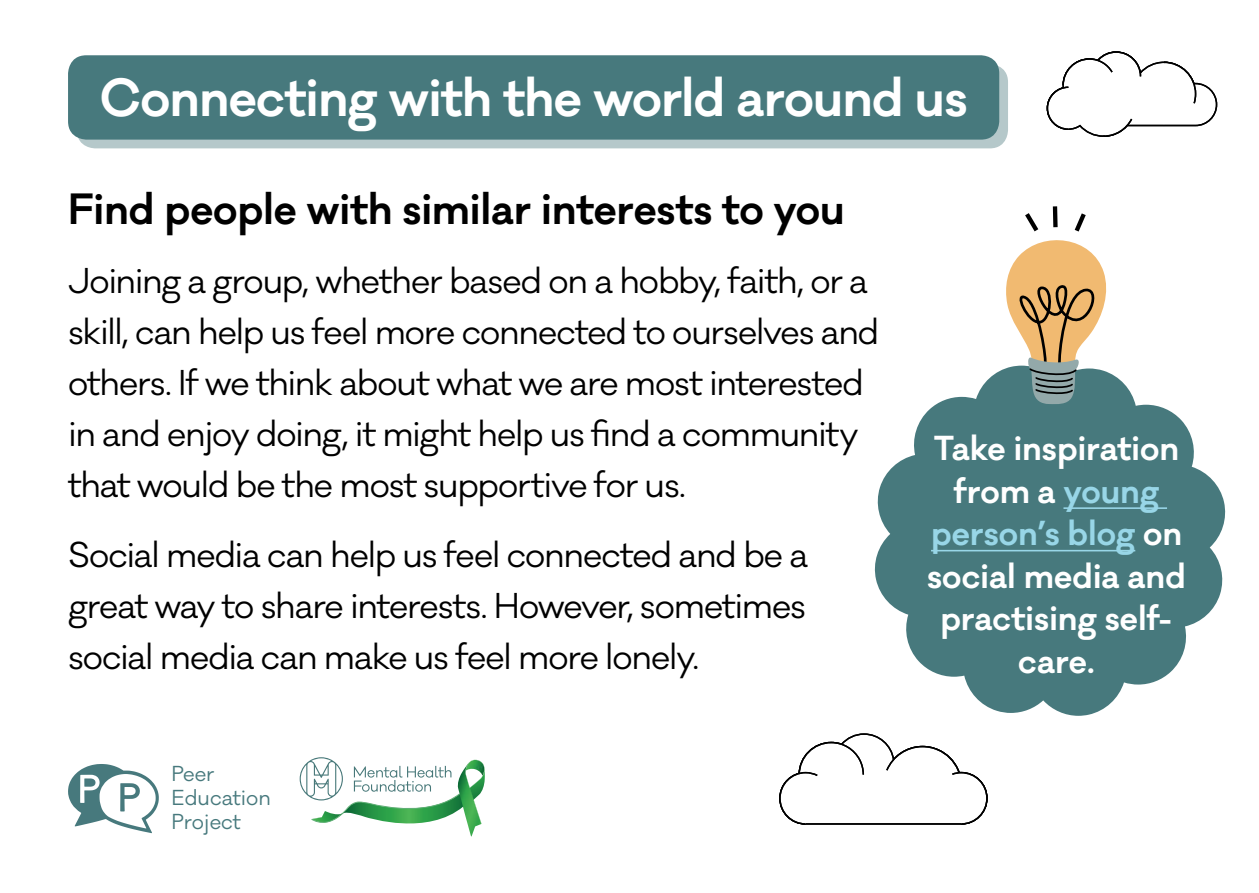
<style>
.page{position:relative;width:1259px;height:893px;background:#fff}
.page>*{position:absolute;margin:0;border:0;box-sizing:border-box;transform-origin:0 0}
.t1{font:600 49.2px "Galano Classic";letter-spacing:-.015em;color:#fff}
.t2{font:600 40.2px "Galano Classic";letter-spacing:-.005em;color:#000}
.t3{font:33px/51px "Galano Classic";letter-spacing:-.035em;color:#000}
.t4{font:600 31.8px/42.6px "Galano Classic";color:#fff;text-align:center}
.t5{font:19.8px/24px "Galano Classic";color:#47797d}
.s1{color:#98d6e7}
</style>
<div class="page">
<svg style="left:300px;top:757px;width:185px;height:67px"></svg>
<img style="left:457px;top:762px;width:24px;height:75px">
<svg style="left:68px;top:764px;width:91px;height:69px"></svg>
<div style="left:77px;top:64px;width:931px;height:84px;background:#b5c8ca;border-radius:18px"></div>
<div style="left:68px;top:55px;width:931px;height:85px;background:#47797d;border-radius:18px"></div>
<svg style="left:874px;top:369px;width:352px;height:347px;fill:#47797d"></svg>
<hr style="left:1063px;top:507px;width:104px;height:2px;background:#98d6e7">
<hr style="left:931px;top:550px;width:204px;height:1px;background:#98d6e7">
<svg style="left:1004px;top:206px;width:106px;height:199px"></svg>
<svg style="left:1046px;top:51px;width:172px;height:86px"></svg>
<svg style="left:779px;top:733px;width:209px;height:92px"></svg>
<h1 class="t1" style="left:100px;top:65px;width:869px">Connecting with the world around us</h1>
<p class="t2" style="left:68px;top:182px;width:778px">Find people with similar interests to you</p>
<p class="t3" style="left:68px;top:256px;width:813px">Joining a group, whether based on a hobby, faith, or a skill, can help us feel more connected to ourselves and others. If we think about what we are most interested in and enjoy doing, it might help us find a community that would be the most supportive for us.</p>
<p class="t3" style="left:68px;top:530px;width:741px;text-align:justify">Social media can help us feel connected and be a great way to share interests. However, sometimes social media can make us feel more lonely.</p>
<p class="t5" style="left:171px;top:762px;width:101px">Peer<br>Education<br>Project</p>
<p class="t4" style="left:927px;top:427px;width:260px">Take inspiration from a <span class="s1">young person’s blog</span> on social media and practising self&shy;care.</p>
</div>
